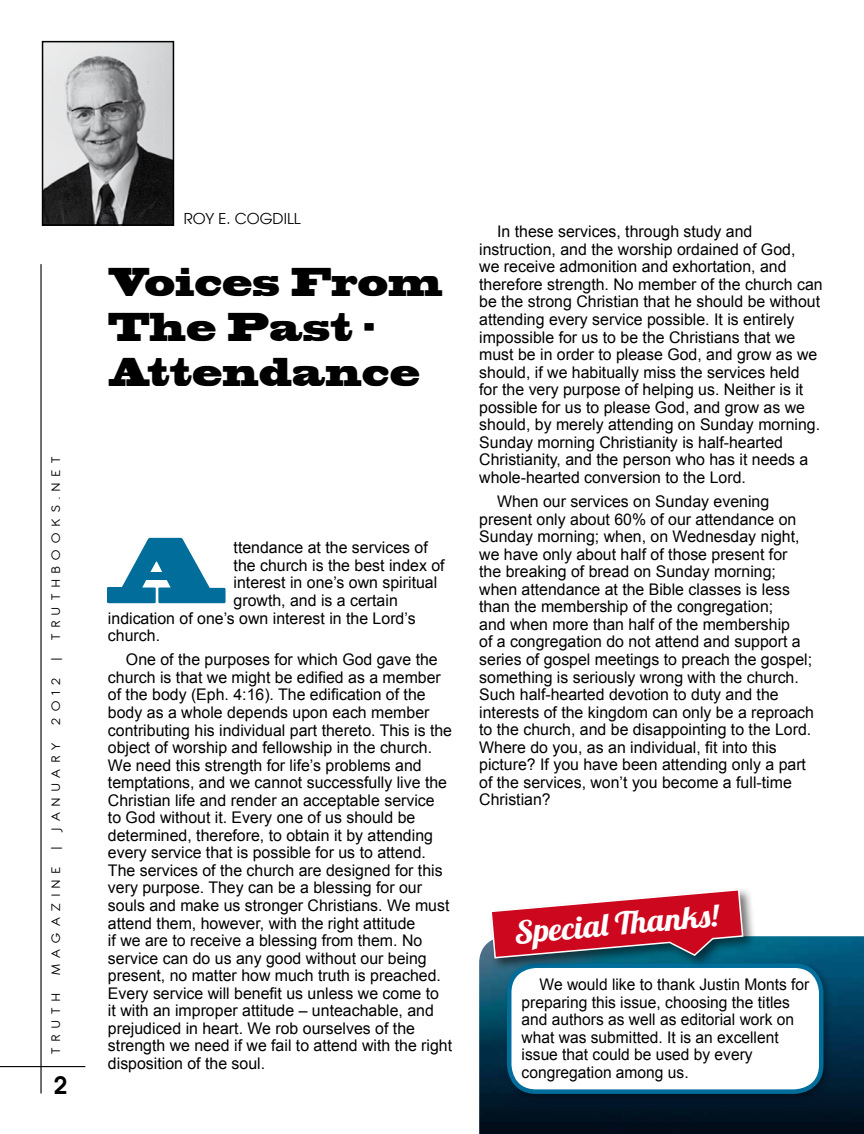
<style>
.page{position:relative;width:864px;height:1134px;background:#fff}
.page>*{position:absolute;margin:0;border:0;box-sizing:border-box;transform-origin:0 0}
.t1{font:87.15px "Blackoak Std";color:#016d9b;scale:.76 1}
.t2{font:37.5px/45px "Blackoak Std";color:#000;scale:.61 1}
.t3{font:31.05px "Lobster 1.4";color:#fff;scale:1.08 1}
.t4{font:600 24px "Avant Garde";color:#000}
.t5{font:16.05px/17.5px "Arial";color:#000}
.t6{font:15px "Avant Garde";color:#000}
.t7{font:13.5px "Antipasto";letter-spacing:.45em;color:#000;scale:1.11 1}
</style>
<div class="page">
<img style="left:45px;top:44px;width:126px;height:179px">
<div style="left:42px;top:41px;width:132px;height:185px;border:2px solid #000"></div>
<hr style="left:40px;top:264px;width:2px;height:830px;background:#000">
<hr style="left:0;top:1066px;width:85px;height:1px;background:#000">
<img style="left:479px;top:936px;width:385px;height:198px">
<div style="left:504px;top:961px;width:329px;height:142px;background:#000;opacity:.3"></div>
<div style="left:509px;top:966px;width:312px;height:126px;background:#fff;border-radius:27px"></div>
<div style="left:507px;top:963px;width:317px;height:131px;border:4px solid #016d9b;border-radius:27px"></div>
<div style="left:488px;top:887px;width:268px;height:84px;background:#000;opacity:.55"></div>
<svg style="left:490px;top:888px;width:254px;height:71px"></svg>
<p class="t7" style="left:48px;top:640px;width:167px;rotate:-90deg">truthbooks.net</p>
<p class="t7" style="left:48px;top:660px;width:3px;rotate:-90deg">|</p>
<p class="t7" style="left:48px;top:725px;width:44px;rotate:-90deg">2012</p>
<p class="t7" style="left:48px;top:830px;width:80px;rotate:-90deg">January</p>
<p class="t7" style="left:48px;top:849px;width:3px;rotate:-90deg">|</p>
<p class="t7" style="left:48px;top:975px;width:99px;rotate:-90deg">magazine</p>
<p class="t7" style="left:48px;top:1054px;width:56px;rotate:-90deg">truth</p>
<h3 class="t4" style="left:54px;top:1069px;width:15px">2</h3>
<p class="t6" style="left:184px;top:210px;width:119px">ROY E. COGDILL</p>
<h2 class="t2" style="left:108px;top:260px;width:550px">Voices From<br>The Past -<br>Attendance</h2>
<h1 class="t1" style="left:105px;top:513px;width:163px">A</h1>
<p class="t5" style="left:234px;top:539px;width:196px">ttendance at the services of</p>
<p class="t5" style="left:234px;top:557px;width:213px">the church is the best index of</p>
<p class="t5" style="left:234px;top:574px;width:205px">interest in one’s own spiritual</p>
<p class="t5" style="left:234px;top:592px;width:166px">growth, and is a certain</p>
<p class="t5" style="left:108px;top:609px;width:309px">indication of one’s own interest in the Lord’s</p>
<p class="t5" style="left:108px;top:627px;width:54px">church.</p>
<p class="t5" style="left:108px;top:651px;width:346px;text-indent:18px">One of the purposes for which God gave the church is that we might be edified as a member of the body (Eph. 4:16). The edification of the body as a whole depends upon each member contributing his individual part thereto. This is the object of worship and fellowship in the church.<br>We need this strength for life’s problems and temptations, and we cannot successfully live the Christian life and render an acceptable service<br>to God without it. Every one of us should be determined, therefore, to obtain it by attending every service that is possible for us to attend.<br>The services of the church are designed for this very purpose. They can be a blessing for our souls and make us stronger Christians. We must attend them, however, with the right attitude<br>if we are to receive a blessing from them. No service can do us any good without our being present, no matter how much truth is preached.<br>Every service will benefit us unless we come to<br>it with an improper attitude – unteachable, and prejudiced in heart. We rob ourselves of the strength we need if we fail to attend with the right disposition of the soul.</p>
<p class="t5" style="left:479px;top:223px;width:345px;text-indent:18px">In these services, through study and instruction, and the worship ordained of God,<br>we receive admonition and exhortation, and therefore strength. No member of the church can be the strong Christian that he should be without attending every service possible. It is entirely impossible for us to be the Christians that we must be in order to please God, and grow as we should, if we habitually miss the services held<br>for the very purpose of helping us. Neither is it possible for us to please God, and grow as we should, by merely attending on Sunday morning.<br>Sunday morning Christianity is half-hearted Christianity, and the person who has it needs a whole-hearted conversion to the Lord.</p>
<p class="t5" style="left:479px;top:493px;width:336px;text-indent:18px">When our services on Sunday evening present only about 60% of our attendance on Sunday morning; when, on Wednesday night, we have only about half of those present for<br>the breaking of bread on Sunday morning; when attendance at the Bible classes is less than the membership of the congregation;<br>and when more than half of the membership<br>of a congregation do not attend and support a series of gospel meetings to preach the gospel; something is seriously wrong with the church.<br>Such half-hearted devotion to duty and the interests of the kingdom can only be a reproach to the church, and be disappointing to the Lord.<br>Where do you, as an individual, fit into this picture? If you have been attending only a part of the services, won’t you become a full-time Christian?</p>
<h3 class="t3" style="left:513px;top:913px;width:191px;rotate:-5deg">Special Th anks!</h3>
<p class="t5" style="left:522px;top:976px;width:289px;text-indent:18px">We would like to thank Justin Monts for preparing this issue, choosing the titles and authors as well as editorial work on what was submitted. It is an excellent issue that could be used by every congregation among us.</p>
</div>
